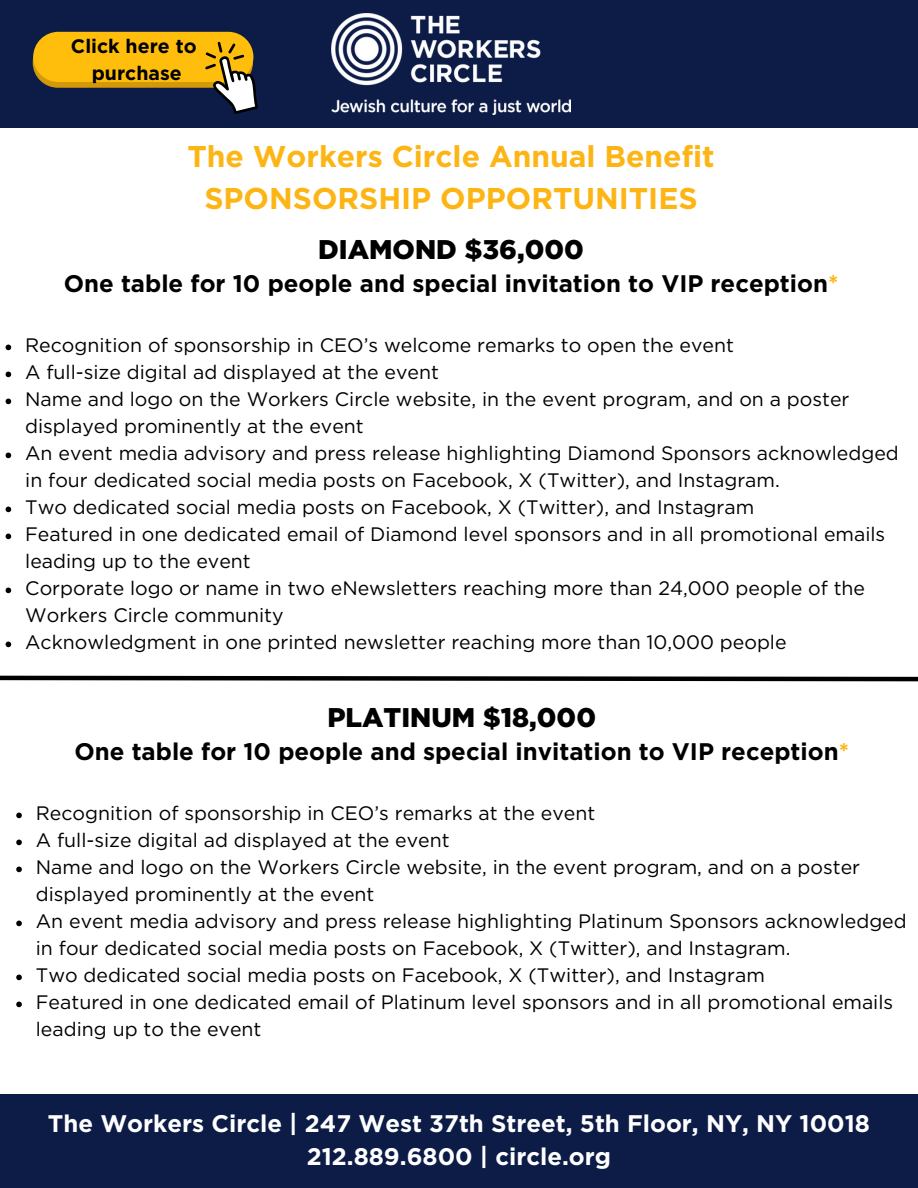
<style>
.page{position:relative;width:918px;height:1188px;background:#fff}
.page>*{position:absolute;margin:0;border:0;box-sizing:border-box;transform-origin:0 0}
.t1{font:700 30px/41.7px "Gotham";color:#fcb514;text-align:center}
.t2{font:900 27px "Gotham";color:#000}
.t3{font:700 24px "Gotham";color:#000}
.t4{font:700 24px/32.7px "Gotham";color:#fff;text-align:center}
.t5{font:19.5px/27px "Gotham";color:#000}
.t6{font:700 19.5px "Gotham";color:#000}
.s1{color:#fcb514}
</style>
<div class="page">
<div style="left:0;top:0;width:918px;height:128px;background:#0c1c47"></div>
<img style="left:332px;top:14px;width:238px;height:100px">
<svg style="left:6px;top:345px;width:5px;height:5px"></svg>
<svg style="left:6px;top:372px;width:5px;height:5px"></svg>
<svg style="left:6px;top:399px;width:5px;height:5px"></svg>
<svg style="left:6px;top:453px;width:5px;height:5px"></svg>
<svg style="left:6px;top:507px;width:5px;height:5px"></svg>
<svg style="left:6px;top:534px;width:5px;height:5px"></svg>
<svg style="left:6px;top:588px;width:5px;height:5px"></svg>
<svg style="left:6px;top:642px;width:5px;height:5px"></svg>
<div style="left:0;top:1094px;width:918px;height:94px;background:#0c1c47"></div>
<svg style="left:0;top:675px;width:918px;height:7px"></svg>
<div style="left:33px;top:38px;width:220px;height:50px;background:#d39909;border-radius:25px"></div>
<div style="left:33px;top:32px;width:220px;height:50px;background:#ffbe0b;border-radius:25px"></div>
<svg style="left:205px;top:42px;width:53px;height:72px"></svg>
<svg style="left:16px;top:813px;width:6px;height:5px"></svg>
<svg style="left:16px;top:840px;width:6px;height:5px"></svg>
<svg style="left:16px;top:867px;width:6px;height:5px"></svg>
<svg style="left:16px;top:921px;width:6px;height:5px"></svg>
<svg style="left:16px;top:975px;width:6px;height:5px"></svg>
<svg style="left:16px;top:1002px;width:6px;height:5px"></svg>
<p class="t6" style="left:71px;top:35px;width:127px">Click here to</p>
<p class="t6" style="left:92px;top:62px;width:92px">purchase</p>
<p class="t1" style="left:187px;top:136px;width:529px">The Workers Circle Annual Benefit<br>SPONSORSHIP OPPORTUNITIES</p>
<p class="t2" style="left:318px;top:233px;width:267px">DIAMOND $36,000</p>
<p class="t3" style="left:64px;top:269px;width:776px">One table for 10 people and special invitation to VIP reception<span class="s1">*</span></p>
<p class="t5" style="left:25px;top:332px;width:710px">Recognition of sponsorship in CEO’s welcome remarks to open the event</p>
<p class="t5" style="left:25px;top:359px;width:415px">A full-size digital ad displayed at the event</p>
<p class="t5" style="left:25px;top:386px;width:826px">Name and logo on the Workers Circle website, in the event program, and on a poster displayed prominently at the event</p>
<h1 class="t5" style="left:25px;top:440px;width:875px">An event media advisory and press release highlighting Diamond Sponsors acknowledged in four dedicated social media posts on Facebook, X (Twitter), and Instagram.</h1>
<h2 class="t5" style="left:25px;top:494px;width:731px">Two dedicated social media posts on Facebook, X (Twitter), and Instagram</h2>
<p class="t5" style="left:25px;top:521px;width:862px">Featured in one dedicated email of Diamond level sponsors and in all promotional emails leading up to the event</p>
<p class="t5" style="left:25px;top:575px;width:841px">Corporate logo or name in two eNewsletters reaching more than 24,000 people of the<br>Workers Circle community</p>
<p class="t5" style="left:25px;top:629px;width:763px">Acknowledgment in one printed newsletter reaching more than 10,000 people</p>
<p class="t2" style="left:327px;top:701px;width:270px">PLATINUM $18,000</p>
<p class="t3" style="left:74px;top:737px;width:776px">One table for 10 people and special invitation to VIP reception<span class="s1">*</span></p>
<p class="t5" style="left:36px;top:800px;width:561px">Recognition of sponsorship in CEO’s remarks at the event</p>
<p class="t5" style="left:36px;top:827px;width:415px">A full-size digital ad displayed at the event</p>
<p class="t5" style="left:36px;top:854px;width:826px">Name and logo on the Workers Circle website, in the event program, and on a poster displayed prominently at the event</p>
<p class="t5" style="left:36px;top:908px;width:872px">An event media advisory and press release highlighting Platinum Sponsors acknowledged in four dedicated social media posts on Facebook, X (Twitter), and Instagram.</p>
<h2 class="t5" style="left:36px;top:962px;width:731px">Two dedicated social media posts on Facebook, X (Twitter), and Instagram</h2>
<p class="t5" style="left:36px;top:989px;width:859px">Featured in one dedicated email of Platinum level sponsors and in all promotional emails leading up to the event</p>
<p class="t4" style="left:48px;top:1107px;width:823px">The Workers Circle | 247 West 37th Street, 5th Floor, NY, NY 10018<br>212.889.6800 | circle.org</p>
</div>
